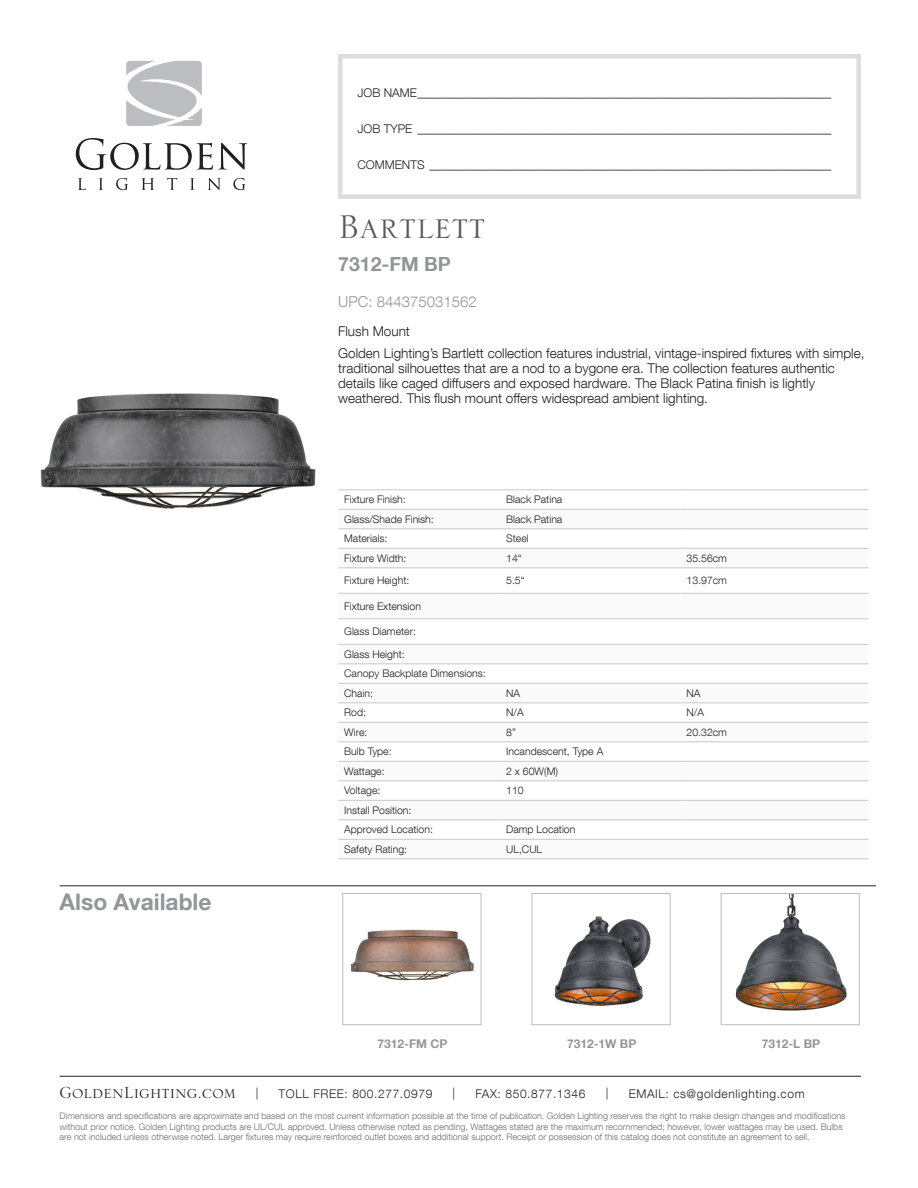
<style>
.page{position:relative;width:918px;height:1188px;background:#fff}
.page>*{position:absolute;margin:0;border:0;box-sizing:border-box;transform-origin:0 0}
.t1{font:43.5px "Serlio LT Std";color:#57585a}
.t2{font:700 22.8px "Helvetica Neue LT Com";color:#939598}
.t3{font:21.15px "Serlio LT Std";color:#231f20}
.t4{font:700 19.5px "Helvetica Neue LT Com";color:#939598}
.t5{font:300 15px "Helvetica Neue LT Com";color:#939598}
.t6{font:300 13.5px/15px "Helvetica Neue LT Com";color:#231f20}
.t7{font:300 12px "Helvetica Neue LT Com";letter-spacing:.05em;color:#231f20}
.t8{font:300 12px "Helvetica Neue LT Com";color:#231f20}
.t9{font:700 12px "Helvetica Neue LT Com";color:#939598}
.t10{font:300 10.5px "Helvetica Neue LT Com";color:#231f20}
.t11{font:300 9px/10.5px "Helvetica Neue LT Com";color:#6c6d70}
</style>
<div class="page">
<div style="left:338px;top:54px;width:523px;height:145px;border:4px solid #dcdddf"></div>
<svg style="left:76px;top:138px;width:171px;height:32px"></svg>
<svg style="left:78px;top:178px;width:8px;height:12px"></svg>
<svg style="left:99px;top:178px;width:4px;height:12px"></svg>
<svg style="left:116px;top:178px;width:12px;height:12px"></svg>
<svg style="left:142px;top:178px;width:12px;height:12px"></svg>
<svg style="left:167px;top:178px;width:10px;height:12px"></svg>
<svg style="left:190px;top:178px;width:5px;height:12px"></svg>
<svg style="left:208px;top:178px;width:13px;height:12px"></svg>
<svg style="left:233px;top:178px;width:12px;height:12px"></svg>
<svg style="left:126px;top:61px;width:76px;height:65px"></svg>
<img style="left:40px;top:393px;width:276px;height:116px">
<img style="left:350px;top:929px;width:124px;height:52px">
<div style="left:343px;top:893px;width:138px;height:132px;border:1px solid #bcbdc0"></div>
<img style="left:554px;top:916px;width:97px;height:90px">
<div style="left:532px;top:893px;width:138px;height:132px;border:1px solid #bcbdc0"></div>
<img style="left:735px;top:895px;width:112px;height:116px">
<div style="left:721px;top:893px;width:139px;height:132px;border:1px solid #bcbdc0"></div>
<svg style="left:338px;top:528px;width:530px;height:331px"></svg>
<hr style="left:338px;top:509px;width:162px;height:1px;background:#c7c8ca">
<hr style="left:500px;top:509px;width:181px;height:1px;background:#c7c8ca">
<hr style="left:681px;top:509px;width:187px;height:1px;background:#c7c8ca">
<hr style="left:338px;top:529px;width:162px;height:1px;background:#c7c8ca">
<hr style="left:500px;top:529px;width:181px;height:1px;background:#c7c8ca">
<hr style="left:681px;top:529px;width:187px;height:1px;background:#c7c8ca">
<hr style="left:338px;top:548px;width:162px;height:1px;background:#c7c8ca">
<hr style="left:500px;top:548px;width:181px;height:1px;background:#c7c8ca">
<hr style="left:681px;top:548px;width:187px;height:1px;background:#c7c8ca">
<hr style="left:338px;top:568px;width:162px;height:1px;background:#c7c8ca">
<hr style="left:500px;top:568px;width:181px;height:1px;background:#c7c8ca">
<hr style="left:681px;top:568px;width:187px;height:1px;background:#c7c8ca">
<hr style="left:338px;top:593px;width:162px;height:1px;background:#c7c8ca">
<hr style="left:500px;top:593px;width:181px;height:1px;background:#c7c8ca">
<hr style="left:681px;top:593px;width:187px;height:1px;background:#c7c8ca">
<hr style="left:338px;top:619px;width:162px;height:1px;background:#c7c8ca">
<hr style="left:500px;top:619px;width:181px;height:1px;background:#c7c8ca">
<hr style="left:681px;top:619px;width:187px;height:1px;background:#c7c8ca">
<hr style="left:338px;top:644px;width:162px;height:1px;background:#c7c8ca">
<hr style="left:500px;top:644px;width:181px;height:1px;background:#c7c8ca">
<hr style="left:681px;top:644px;width:187px;height:1px;background:#c7c8ca">
<hr style="left:338px;top:664px;width:162px;height:1px;background:#c7c8ca">
<hr style="left:500px;top:664px;width:181px;height:1px;background:#c7c8ca">
<hr style="left:681px;top:664px;width:187px;height:1px;background:#c7c8ca">
<hr style="left:338px;top:683px;width:162px;height:1px;background:#c7c8ca">
<hr style="left:500px;top:683px;width:181px;height:1px;background:#c7c8ca">
<hr style="left:681px;top:683px;width:187px;height:1px;background:#c7c8ca">
<hr style="left:338px;top:703px;width:162px;height:1px;background:#c7c8ca">
<hr style="left:500px;top:703px;width:181px;height:1px;background:#c7c8ca">
<hr style="left:681px;top:703px;width:187px;height:1px;background:#c7c8ca">
<hr style="left:338px;top:722px;width:162px;height:1px;background:#c7c8ca">
<hr style="left:500px;top:722px;width:181px;height:1px;background:#c7c8ca">
<hr style="left:681px;top:722px;width:187px;height:1px;background:#c7c8ca">
<hr style="left:338px;top:742px;width:162px;height:1px;background:#c7c8ca">
<hr style="left:500px;top:742px;width:181px;height:1px;background:#c7c8ca">
<hr style="left:681px;top:742px;width:187px;height:1px;background:#c7c8ca">
<hr style="left:338px;top:761px;width:162px;height:1px;background:#c7c8ca">
<hr style="left:500px;top:761px;width:181px;height:1px;background:#c7c8ca">
<hr style="left:681px;top:761px;width:187px;height:1px;background:#c7c8ca">
<hr style="left:338px;top:781px;width:162px;height:1px;background:#c7c8ca">
<hr style="left:500px;top:781px;width:181px;height:1px;background:#c7c8ca">
<hr style="left:681px;top:781px;width:187px;height:1px;background:#c7c8ca">
<hr style="left:338px;top:800px;width:162px;height:1px;background:#c7c8ca">
<hr style="left:500px;top:800px;width:181px;height:1px;background:#c7c8ca">
<hr style="left:681px;top:800px;width:187px;height:1px;background:#c7c8ca">
<hr style="left:338px;top:820px;width:162px;height:1px;background:#c7c8ca">
<hr style="left:500px;top:820px;width:181px;height:1px;background:#c7c8ca">
<hr style="left:681px;top:820px;width:187px;height:1px;background:#c7c8ca">
<hr style="left:338px;top:839px;width:162px;height:1px;background:#c7c8ca">
<hr style="left:500px;top:839px;width:181px;height:1px;background:#c7c8ca">
<hr style="left:681px;top:839px;width:187px;height:1px;background:#c7c8ca">
<hr style="left:338px;top:859px;width:162px;height:1px;background:#c7c8ca">
<hr style="left:500px;top:859px;width:181px;height:1px;background:#c7c8ca">
<hr style="left:681px;top:859px;width:187px;height:1px;background:#c7c8ca">
<hr style="left:338px;top:490px;width:162px;height:1px;background:#c7c8ca">
<hr style="left:500px;top:490px;width:181px;height:1px;background:#c7c8ca">
<hr style="left:681px;top:490px;width:187px;height:1px;background:#c7c8ca">
<hr style="left:60px;top:886px;width:816px;height:1px;background:#231f20">
<hr style="left:60px;top:1076px;width:801px;height:1px;background:#231f20">
<p class="t7" style="left:357px;top:86px;width:475px">JOB NAME_____________________________________________________________________</p>
<p class="t7" style="left:357px;top:122px;width:475px">JOB TYPE _____________________________________________________________________</p>
<p class="t8" style="left:357px;top:158px;width:475px">COMMENTS ___________________________________________________________________</p>
<p class="t1" style="left:338px;top:206px;width:149px">Bartlett</p>
<p class="t4" style="left:338px;top:252px;width:114px">7312-FM BP</p>
<p class="t5" style="left:338px;top:293px;width:140px">UPC: 844375031562</p>
<p class="t6" style="left:338px;top:324px;width:73px">Flush Mount</p>
<p class="t6" style="left:338px;top:345px;width:528px">Golden Lighting’s Bartlett collection features industrial, vintage-inspired fixtures with simple, traditional silhouettes that are a nod to a bygone era. The collection features authentic details like caged diffusers and exposed hardware. The Black Patina finish is lightly weathered. This flush mount offers widespread ambient lighting.</p>
<p class="t2" style="left:60px;top:887px;width:154px">Also Available</p>
<p class="t10" style="left:344px;top:493px;width:63px">Fixture Finish:</p>
<p class="t10" style="left:506px;top:493px;width:58px">Black Patina</p>
<p class="t10" style="left:344px;top:513px;width:91px">Glass/Shade Finish:</p>
<p class="t10" style="left:506px;top:513px;width:58px">Black Patina</p>
<p class="t10" style="left:344px;top:532px;width:45px">Materials:</p>
<p class="t10" style="left:506px;top:532px;width:24px">Steel</p>
<p class="t10" style="left:344px;top:552px;width:64px">Fixture Width:</p>
<p class="t10" style="left:506px;top:552px;width:17px">14“</p>
<p class="t10" style="left:687px;top:552px;width:42px">35.56cm</p>
<p class="t10" style="left:344px;top:574px;width:67px">Fixture Height:</p>
<p class="t10" style="left:506px;top:574px;width:20px">5.5“</p>
<p class="t10" style="left:687px;top:574px;width:42px">13.97cm</p>
<p class="t10" style="left:344px;top:600px;width:78px">Fixture Extension</p>
<p class="t10" style="left:344px;top:625px;width:73px">Glass Diameter:</p>
<p class="t10" style="left:344px;top:648px;width:62px">Glass Height:</p>
<p class="t10" style="left:344px;top:667px;width:143px">Canopy Backplate Dimensions:</p>
<p class="t10" style="left:344px;top:687px;width:30px">Chain:</p>
<p class="t10" style="left:506px;top:687px;width:16px">NA</p>
<p class="t10" style="left:687px;top:687px;width:16px">NA</p>
<p class="t10" style="left:344px;top:706px;width:23px">Rod:</p>
<p class="t10" style="left:506px;top:706px;width:19px">N/A</p>
<p class="t10" style="left:687px;top:706px;width:19px">N/A</p>
<p class="t10" style="left:344px;top:726px;width:25px">Wire:</p>
<p class="t10" style="left:506px;top:726px;width:11px">8”</p>
<p class="t10" style="left:687px;top:726px;width:42px">20.32cm</p>
<p class="t10" style="left:344px;top:745px;width:49px">Bulb Type:</p>
<p class="t10" style="left:506px;top:745px;width:99px">Incandescent, Type A</p>
<p class="t10" style="left:344px;top:765px;width:42px">Wattage:</p>
<p class="t10" style="left:506px;top:765px;width:53px">2 x 60W(M)</p>
<p class="t10" style="left:344px;top:784px;width:38px">Voltage:</p>
<p class="t10" style="left:506px;top:784px;width:19px">110</p>
<p class="t10" style="left:344px;top:804px;width:69px">Install Position:</p>
<p class="t10" style="left:344px;top:823px;width:90px">Approved Location:</p>
<p class="t10" style="left:506px;top:823px;width:71px">Damp Location</p>
<p class="t10" style="left:344px;top:843px;width:65px">Safety Rating:</p>
<p class="t10" style="left:506px;top:843px;width:37px">UL,CUL</p>
<p class="t9" style="left:378px;top:1036px;width:71px">7312-FM CP</p>
<p class="t9" style="left:567px;top:1036px;width:71px">7312-1W BP</p>
<p class="t9" style="left:762px;top:1036px;width:60px">7312-L BP</p>
<p class="t3" style="left:60px;top:1082px;width:178px">GoldenLighting.com</p>
<p class="t7" style="left:256px;top:1086px;width:4px">|</p>
<p class="t7" style="left:279px;top:1087px;width:155px">TOLL FREE: 800.277.0979</p>
<p class="t7" style="left:453px;top:1086px;width:4px">|</p>
<p class="t7" style="left:476px;top:1087px;width:111px">FAX: 850.877.1346</p>
<p class="t7" style="left:606px;top:1086px;width:4px">|</p>
<p class="t7" style="left:629px;top:1087px;width:178px">EMAIL: cs@goldenlighting.com</p>
<p class="t11" style="left:60px;top:1111px;width:787px">Dimensions and specifications are approximate and based on the most current information possible at the time of publication. Golden Lighting reserves the right to make design changes and modifications without prior notice. Golden Lighting products are UL/CUL approved. Unless otherwise noted as pending, Wattages stated are the maximum recommended; however, lower wattages may be used. Bulbs are not included unless otherwise noted. Larger fixtures may require reinforced outlet boxes and additional support. Receipt or possession of this catalog does not constitute an agreement to sell.</p>
</div>
